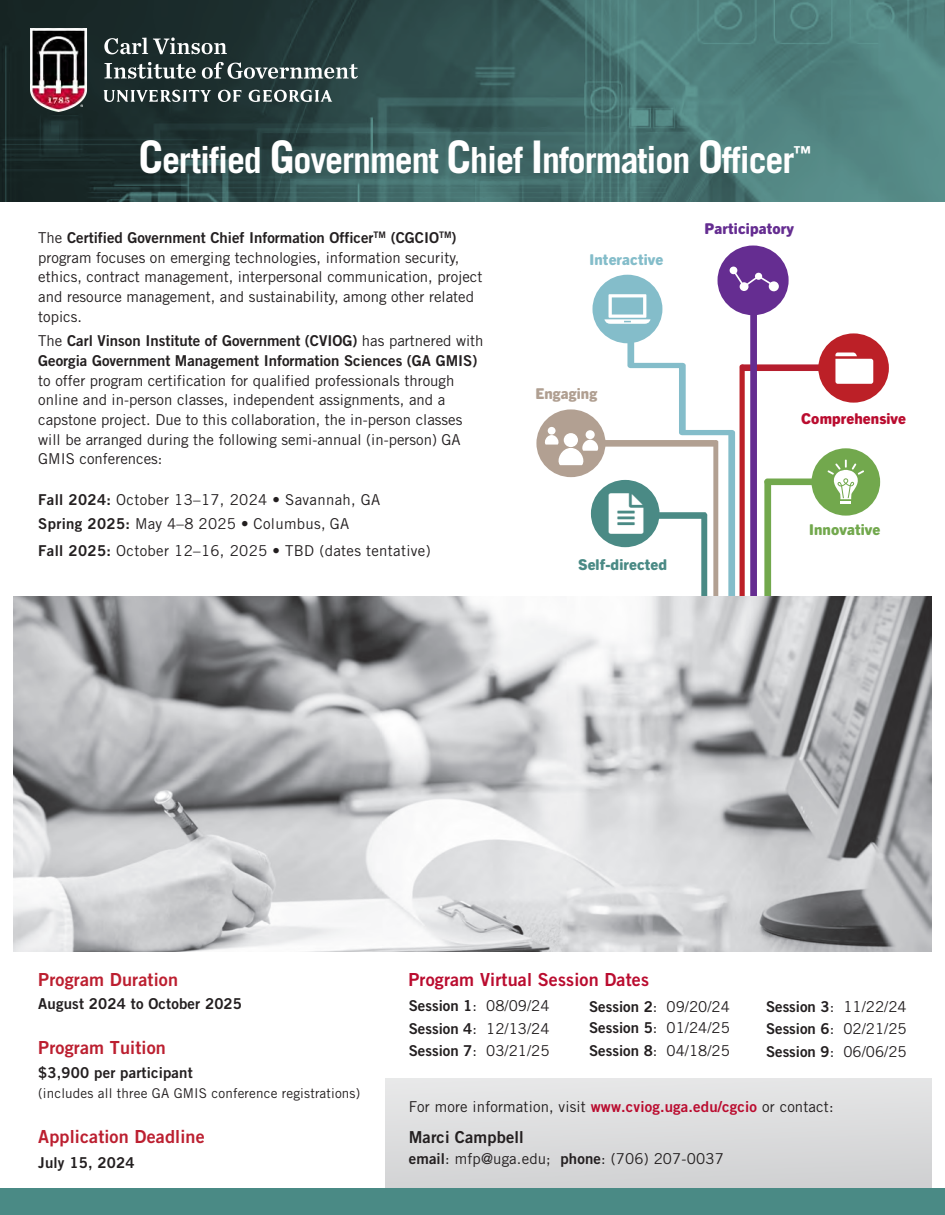
<style>
.page{position:relative;width:945px;height:1215px;background:#fff}
.page>*{position:absolute;margin:0;border:0;box-sizing:border-box;transform-origin:0 0}
.t1{font:700 36px "Trade Gothic LT Std";letter-spacing:-.03em;color:#fff}
.t2{font:18px "Trade Gothic LT Std Bd 2";letter-spacing:.01em;color:#bc1f30}
.t3{font:18px "Trade Gothic LT Std Bd 2";letter-spacing:.01em;color:#ba0c2f}
.t4{font:16.5px "Trade Gothic LT Std Bd 2";letter-spacing:.01em;color:#231f20}
.t5{font:15px/19.6px "Trade Gothic LT Std";color:#231f20;text-align:justify}
.t6{font:15px/24.8px "Trade Gothic LT Std";letter-spacing:.02em;color:#231f20}
.t7{font:15px "Trade Gothic LT Std Bd 2";letter-spacing:.01em;color:#231f20}
.t8{font:800 15px "Trade Gothic Next SR Pro";letter-spacing:.01em;color:#ba0c2f}
.t9{font:800 15px "Trade Gothic Next SR Pro";letter-spacing:.01em;color:#652d91}
.t10{font:800 15px "Trade Gothic Next SR Pro";letter-spacing:.01em;color:#4a8a85}
.t11{font:800 15px "Trade Gothic Next SR Pro";letter-spacing:.01em;color:#84bdca}
.t12{font:800 15px "Trade Gothic Next SR Pro";letter-spacing:.01em;color:#72a84d}
.t13{font:800 15px "Trade Gothic Next SR Pro";letter-spacing:.01em;color:#b09f91}
.t14{font:13.5px "Trade Gothic LT Std";letter-spacing:.01em;color:#231f20}
.s1{font-size:45px}
.s2{font-family:"Trade Gothic LT Std Bd 2"}
.s3{font-family:"Trade Gothic LT Std Bd 2";color:#ba0c2f}
</style>
<div class="page">
<div style="left:740px;top:364px;width:97px;height:7px;background:#b61e2e;border-radius:3px"></div>
<div style="left:764px;top:479px;width:85px;height:6px;background:#72a84d;border-radius:3px"></div>
<div style="left:812px;top:448px;width:68px;height:68px;background:#72a84d;border-radius:50%"></div>
<div style="left:718px;top:246px;width:71px;height:69px;background:#652d91;border-radius:50%"></div>
<div style="left:818px;top:333px;width:71px;height:70px;background:#bc2027;border-radius:50%"></div>
<svg style="left:835px;top:353px;width:38px;height:31px"></svg>
<div style="left:536px;top:409px;width:70px;height:68px;background:#b2a092;border-radius:50%"></div>
<svg style="left:828px;top:460px;width:36px;height:44px"></svg>
<div style="left:385px;top:1078px;width:546px;height:112px;background:#dcdcdd"></div>
<div style="left:0;top:1188px;width:945px;height:27px;background:#4a8a85"></div>
<img style="left:14px;top:597px;width:918px;height:354px">
<svg style="left:0;top:0;width:945px;height:202px;background:#3c6260"></svg>
<img style="left:31px;top:29px;width:327px;height:82px">
<svg style="left:543px;top:267px;width:236px;height:361px"></svg>
<h1 class="t1" style="left:138px;top:138px;width:674px"><span class="s1">C</span>ertified <span class="s1">G</span>overnment <span class="s1">C</span>hief <span class="s1">I</span>nformation <span class="s1">O</span>fficer<sup>™</sup></h1>
<p class="t5" style="left:38px;top:228px;width:446px;text-align:left">The <span class="s2">Certified Government Chief Information Officer</span><sup>TM</sup> <span class="s2">(CGCIO</span><sup>TM</sup><span class="s2">) </span>program focuses on emerging technologies, information security, ethics, contract management, interpersonal communication, project and resource management, and sustainability, among other related topics.</p>
<p class="t5" style="left:38px;top:331px;width:447px;text-align:left">The <span class="s2">Carl Vinson Institute of Government (CVIOG)</span> has partnered with <span class="s2">Georgia Government Management Information Sciences (GA GMIS) </span>to offer program certification for qualified professionals through online and in-person classes, independent assignments, and a capstone project. Due to this collaboration, the in-person classes will be arranged during the following semi-annual (in-person) GA GMIS conferences:</p>
<p class="t6" style="left:38px;top:487px;width:344px"><span class="s2">Fall 2024:</span> October 13–17, 2024 • Savannah, GA<br><span class="s2">Spring 2025:</span> May 4–8 2025 • Columbus, GA</p>
<p class="t6" style="left:38px;top:538px;width:394px"><span class="s2">Fall 2025:</span> October 12–16, 2025 • TBD (dates tentative)</p>
<p class="t11" style="left:590px;top:249px;width:75px">Interactive</p>
<p class="t9" style="left:705px;top:218px;width:91px">Participatory</p>
<p class="t13" style="left:535px;top:384px;width:63px">Engaging</p>
<p class="t10" style="left:578px;top:554px;width:91px">Self-directed</p>
<p class="t8" style="left:801px;top:408px;width:106px">Comprehensive</p>
<p class="t12" style="left:809px;top:519px;width:73px">Innovative</p>
<p class="t2" style="left:38px;top:968px;width:141px">Program Duration</p>
<p class="t7" style="left:38px;top:995px;width:205px">August 2024 to October 2025</p>
<p class="t2" style="left:38px;top:1037px;width:129px">Program Tuition</p>
<p class="t7" style="left:38px;top:1063px;width:156px">$3,900 per participant</p>
<p class="t14" style="left:38px;top:1085px;width:323px">(includes all three GA GMIS conference registrations)</p>
<p class="t2" style="left:38px;top:1126px;width:168px">Application Deadline</p>
<p class="t7" style="left:38px;top:1153px;width:98px">July 15, 2024</p>
<p class="t3" style="left:408px;top:968px;width:242px">Program Virtual Session Dates</p>
<p class="t5" style="left:409px;top:994px;width:142px;line-height:22.8px"><span class="s2">Session 1</span>: 08/09/24<br><span class="s2">Session 4</span>: 12/13/24<br><span class="s2">Session 7</span>: 03/21/25</p>
<p class="t5" style="left:589px;top:995px;width:142px;line-height:22px"><span class="s2">Session 2</span>: 09/20/24<br><span class="s2">Session 5</span>: 01/24/25<br><span class="s2">Session 8</span>: 04/18/25</p>
<p class="t5" style="left:766px;top:995px;width:142px;line-height:22.4px"><span class="s2">Session 3</span>: 11/22/24<br><span class="s2">Session 6</span>: 02/21/25<br><span class="s2">Session 9</span>: 06/06/25</p>
<p class="t5" style="left:409px;top:1097px;width:426px">For more information, visit <span class="s3">www.cviog.uga.edu/cgcio</span> or contact:</p>
<p class="t4" style="left:409px;top:1127px;width:117px">Marci Campbell</p>
<p class="t5" style="left:409px;top:1148px;width:317px"><span class="s2">email</span>: mfp@uga.edu; <span class="s2">phone</span>: (706) 207-0037</p>
</div>
